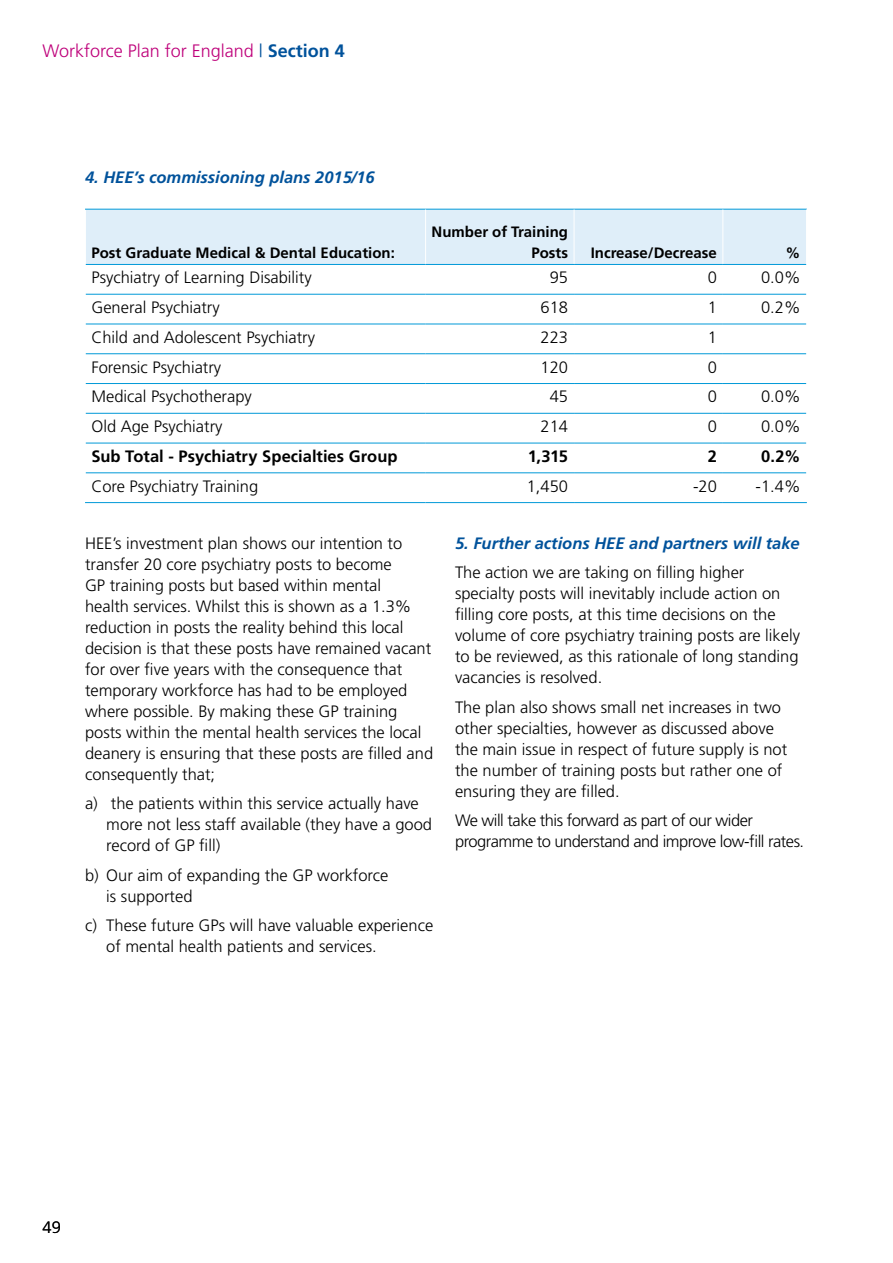
<style>
.page{position:relative;width:893px;height:1263px;background:#fff}
.page>*{position:absolute;margin:0;border:0;box-sizing:border-box;transform-origin:0 0}
.t1{font:300 18px "Frutiger";color:#be007a}
.t2{font:300 16.5px/21px "Frutiger";color:#000}
.t3{font:300 16.5px/21px "Frutiger";letter-spacing:-.03em;color:#000}
.t4{font:italic 700 16.5px "Frutiger";color:#00529b}
.t5{font:700 16.5px "Frutiger";color:#000}
.t6{font:700 15px/21px "Frutiger";color:#000;text-align:right}
.s1{color:#00529b}
.s2{font-weight:700;color:#00529b}
</style>
<div class="page">
<svg style="left:85px;top:209px;width:722px;height:265px"></svg>
<hr style="left:86px;top:264px;width:340px;height:1px;background:#0099d8">
<hr style="left:426px;top:264px;width:148px;height:1px;background:#0099d8">
<hr style="left:574px;top:264px;width:149px;height:1px;background:#0099d8">
<hr style="left:723px;top:264px;width:83px;height:1px;background:#0099d8">
<hr style="left:86px;top:294px;width:340px;height:1px;background:#0099d8">
<hr style="left:426px;top:294px;width:148px;height:1px;background:#0099d8">
<hr style="left:574px;top:294px;width:149px;height:1px;background:#0099d8">
<hr style="left:723px;top:294px;width:83px;height:1px;background:#0099d8">
<hr style="left:86px;top:324px;width:340px;height:1px;background:#0099d8">
<hr style="left:426px;top:324px;width:148px;height:1px;background:#0099d8">
<hr style="left:574px;top:324px;width:149px;height:1px;background:#0099d8">
<hr style="left:723px;top:324px;width:83px;height:1px;background:#0099d8">
<hr style="left:86px;top:353px;width:340px;height:1px;background:#0099d8">
<hr style="left:426px;top:353px;width:148px;height:1px;background:#0099d8">
<hr style="left:574px;top:353px;width:149px;height:1px;background:#0099d8">
<hr style="left:723px;top:353px;width:83px;height:1px;background:#0099d8">
<hr style="left:86px;top:383px;width:340px;height:1px;background:#0099d8">
<hr style="left:426px;top:383px;width:148px;height:1px;background:#0099d8">
<hr style="left:574px;top:383px;width:149px;height:1px;background:#0099d8">
<hr style="left:723px;top:383px;width:83px;height:1px;background:#0099d8">
<hr style="left:86px;top:413px;width:340px;height:1px;background:#0099d8">
<hr style="left:426px;top:413px;width:148px;height:1px;background:#0099d8">
<hr style="left:574px;top:413px;width:149px;height:1px;background:#0099d8">
<hr style="left:723px;top:413px;width:83px;height:1px;background:#0099d8">
<hr style="left:86px;top:443px;width:340px;height:1px;background:#0099d8">
<hr style="left:426px;top:443px;width:148px;height:1px;background:#0099d8">
<hr style="left:574px;top:443px;width:149px;height:1px;background:#0099d8">
<hr style="left:723px;top:443px;width:83px;height:1px;background:#0099d8">
<hr style="left:86px;top:472px;width:340px;height:1px;background:#0099d8">
<hr style="left:426px;top:472px;width:148px;height:1px;background:#0099d8">
<hr style="left:574px;top:472px;width:149px;height:1px;background:#0099d8">
<hr style="left:723px;top:472px;width:83px;height:1px;background:#0099d8">
<hr style="left:85px;top:502px;width:341px;height:1px;background:#0099d8">
<hr style="left:426px;top:502px;width:148px;height:1px;background:#0099d8">
<hr style="left:574px;top:502px;width:149px;height:1px;background:#0099d8">
<hr style="left:723px;top:502px;width:84px;height:1px;background:#0099d8">
<p class="t1" style="left:43px;top:40px;width:304px">Workforce Plan for England <span class="s1">|</span> <span class="s2">Section 4</span></p>
<p class="t4" style="left:85px;top:167px;width:291px">4. HEE’s commissioning plans 2015/16</p>
<p class="t6" style="left:91px;top:243px;width:305px">Post Graduate Medical &amp; Dental Education:</p>
<p class="t6" style="left:432px;top:222px;width:138px">Number of Training<br>Posts</p>
<p class="t6" style="left:591px;top:243px;width:128px">Increase/Decrease</p>
<p class="t6" style="left:785px;top:243px;width:16px">%</p>
<p class="t2" style="left:91px;top:267px;width:222px">Psychiatry of Learning Disability</p>
<p class="t2" style="left:550px;top:267px;width:20px">95</p>
<p class="t2" style="left:708px;top:267px;width:11px">0</p>
<p class="t2" style="left:761px;top:267px;width:41px">0.0%</p>
<p class="t2" style="left:91px;top:297px;width:130px">General Psychiatry</p>
<p class="t2" style="left:540px;top:297px;width:29px">618</p>
<p class="t2" style="left:708px;top:297px;width:11px">1</p>
<p class="t2" style="left:761px;top:297px;width:41px">0.2%</p>
<p class="t2" style="left:91px;top:327px;width:225px">Child and Adolescent Psychiatry</p>
<p class="t2" style="left:540px;top:327px;width:29px">223</p>
<p class="t2" style="left:708px;top:327px;width:11px">1</p>
<p class="t2" style="left:91px;top:356px;width:131px">Forensic Psychiatry</p>
<p class="t2" style="left:540px;top:356px;width:29px">120</p>
<p class="t2" style="left:708px;top:356px;width:11px">0</p>
<p class="t2" style="left:91px;top:386px;width:162px">Medical Psychotherapy</p>
<p class="t2" style="left:550px;top:386px;width:20px">45</p>
<p class="t2" style="left:708px;top:386px;width:11px">0</p>
<p class="t2" style="left:761px;top:386px;width:41px">0.0%</p>
<p class="t2" style="left:91px;top:416px;width:133px">Old Age Psychiatry</p>
<p class="t2" style="left:540px;top:416px;width:29px">214</p>
<p class="t2" style="left:708px;top:416px;width:11px">0</p>
<p class="t2" style="left:761px;top:416px;width:41px">0.0%</p>
<p class="t5" style="left:91px;top:446px;width:308px">Sub Total - Psychiatry Specialties Group</p>
<p class="t5" style="left:528px;top:446px;width:42px">1,315</p>
<p class="t5" style="left:708px;top:446px;width:11px">2</p>
<p class="t5" style="left:761px;top:446px;width:41px">0.2%</p>
<p class="t2" style="left:91px;top:475px;width:168px">Core Psychiatry Training</p>
<p class="t2" style="left:527px;top:475px;width:43px">1,450</p>
<p class="t2" style="left:693px;top:475px;width:25px">-20</p>
<p class="t2" style="left:756px;top:475px;width:46px">-1.4%</p>
<p class="t2" style="left:85px;top:532px;width:350px">HEE’s investment plan shows our intention to transfer 20 core psychiatry posts to become<br>GP training posts but based within mental<br>health services. Whilst this is shown as a 1.3% reduction in posts the reality behind this local decision is that these posts have remained vacant for over five years with the consequence that temporary workforce has had to be employed where possible. By making these GP training posts within the mental health services the local deanery is ensuring that these posts are filled and consequently that;</p>
<p class="t2" style="left:106px;top:793px;width:327px;text-indent:-21px">a) the patients within this service actually have more not less staff available (they have a good record of GP fill)</p>
<p class="t2" style="left:106px;top:865px;width:284px;text-indent:-21px">b) Our aim of expanding the GP workforce is supported</p>
<p class="t2" style="left:106px;top:915px;width:328px;text-indent:-21px">c) These future GPs will have valuable experience of mental health patients and services.</p>
<p class="t4" style="left:455px;top:533px;width:346px">5. Further actions HEE and partners will take</p>
<p class="t2" style="left:455px;top:562px;width:346px">The action we are taking on filling higher specialty posts will inevitably include action on filling core posts, at this time decisions on the volume of core psychiatry training posts are likely to be reviewed, as this rationale of long standing vacancies is resolved.</p>
<p class="t2" style="left:455px;top:696px;width:334px">The plan also shows small net increases in two other specialties, however as discussed above the main issue in respect of future supply is not the number of training posts but rather one of ensuring they are filled.</p>
<p class="t3" style="left:455px;top:810px;width:351px">We will take this forward as part of our wider programme to understand and improve low-fill rates.</p>
<p class="t2" style="left:43px;top:1217px;width:20px">49</p>
</div>
